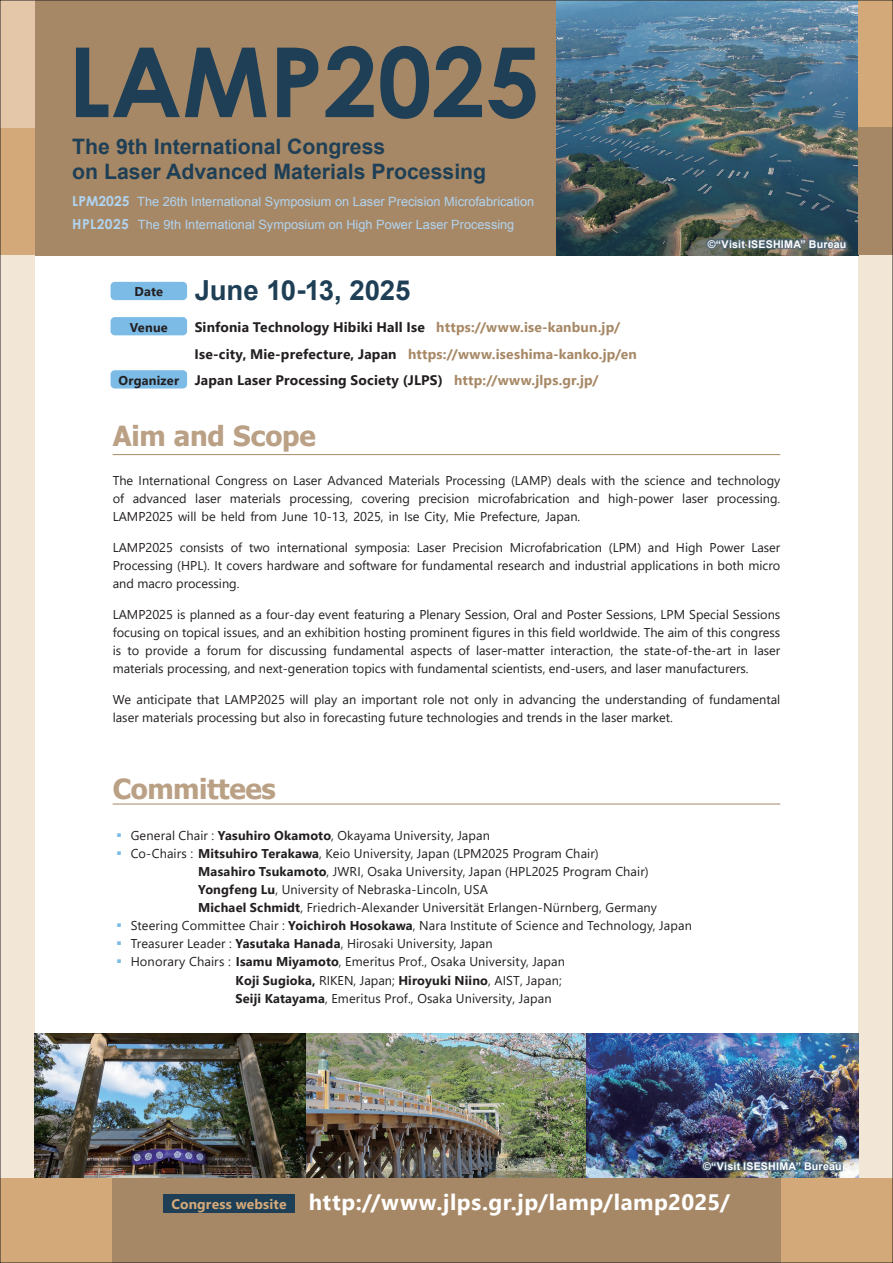
<style>
.page{position:relative;width:893px;height:1263px;background:#fff}
.page>*{position:absolute;margin:0;border:0;box-sizing:border-box;transform-origin:0 0}
.t1{font:700 96.75px "Century Gothic";color:#1e3f55}
.t2{font:700 27.6px "Tahoma";letter-spacing:-.015em;color:#baa084}
.t3{font:700 27.6px "Arial";letter-spacing:-.01em;color:#1e3f55}
.t4{font:700 22.35px "Segoe UI";letter-spacing:.025em;color:#fff}
.t5{font:700 21.3px/25.5px "Arial";color:#1e3f55}
.t6{font:700 13.8px "Segoe UI";letter-spacing:.01em;color:#231f20}
.t7{font:700 13.8px "Segoe UI";letter-spacing:.015em;color:#a78866}
.t8{font:700 13.8px "Segoe UI";letter-spacing:.015em;color:#d4a97a}
.t9{font:700 13.8px "Century Gothic";letter-spacing:.015em;color:#b0d3ef}
.t10{font:12.75px/18px "Segoe UI";color:#231f20}
.t11{font:12.75px "Arial";color:#b0d3ef}
.t12{font:700 12.75px "Segoe UI";letter-spacing:.015em;color:#231f20}
.t13{font:700 10.65px "Arial";letter-spacing:.02em;color:#fff}
.s1{font-family:"Koz Min Pr 6 N"}
.s2{font-family:"Hiragino Sans Pr 6 N W3";color:#7cbbe6}
.s3{font-weight:700}
</style>
<div class="page">
<div style="left:34px;top:0;width:859px;height:255px;background:#a78866"></div>
<div style="left:0;top:255px;width:34px;height:927px;background:#f2e6d6"></div>
<div style="left:859px;top:255px;width:34px;height:927px;background:#f2e6d6"></div>
<div style="left:0;top:128px;width:34px;height:127px;background:#d4a97a"></div>
<div style="left:0;top:1179px;width:112px;height:84px;background:#d4a97a"></div>
<div style="left:781px;top:1179px;width:112px;height:84px;background:#d4a97a"></div>
<div style="left:112px;top:1179px;width:669px;height:84px;background:#a78866"></div>
<img style="left:557px;top:2px;width:302px;height:253px">
<div style="left:859px;top:0;width:34px;height:128px;background:#d4a97a"></div>
<div style="left:0;top:0;width:34px;height:128px;background:#e4c7a8"></div>
<hr style="left:113px;top:454px;width:667px;height:1px;background:#a78866">
<hr style="left:113px;top:804px;width:667px;height:1px;background:#a78866">
<div style="left:111px;top:317px;width:76px;height:18px;background:#7cbbe6;border-radius:4px"></div>
<div style="left:111px;top:370px;width:76px;height:18px;background:#7cbbe6;border-radius:4px"></div>
<div style="left:111px;top:282px;width:76px;height:18px;background:#7cbbe6;border-radius:4px"></div>
<div style="left:705px;top:238px;width:143px;height:12px;background:#46637c;opacity:.75"></div>
<img style="left:34px;top:1033px;width:825px;height:145px">
<div style="left:163px;top:1194px;width:132px;height:19px;background:#1e3f55"></div>
<div style="left:701px;top:1160px;width:142px;height:12px;background:#46637c;opacity:.75"></div>
<h1 class="t1" style="left:68px;top:21px;width:474px">LAMP2025</h1>
<h3 class="t5" style="left:72px;top:134px;width:415px">The 9th International Congress<br>on Laser Advanced Materials Processing</h3>
<p class="t11" style="left:137px;top:193px;width:399px">The 26th International Symposium on Laser Precision Microfabrication</p>
<p class="t9" style="left:72px;top:192px;width:59px">LPM2025</p>
<p class="t9" style="left:72px;top:215px;width:58px">HPL2025</p>
<p class="t11" style="left:138px;top:216px;width:378px">The 9th International Symposium on High Power Laser Processing</p>
<p class="t12" style="left:135px;top:280px;width:30px">Date</p>
<p class="t12" style="left:130px;top:315px;width:40px">Venue</p>
<p class="t12" style="left:119px;top:368px;width:62px">Organizer</p>
<h2 class="t3" style="left:195px;top:272px;width:217px">June 10-13, 2025</h2>
<p class="t6" style="left:195px;top:314px;width:232px">Sinfonia Technology Hibiki Hall Ise</p>
<p class="t7" style="left:436px;top:314px;width:185px">https://www.ise-kanbun j p. /</p>
<p class="t6" style="left:195px;top:341px;width:204px">Ise-city, Mie-prefecture, Japan</p>
<p class="t7" style="left:408px;top:341px;width:230px">https://www.iseshima-kanko j p. /en</p>
<p class="t6" style="left:195px;top:367px;width:250px">Japan Laser Processing Society (JLPS)</p>
<p class="t7" style="left:454px;top:367px;width:146px">http://www.jlps.gr j p. /</p>
<p class="t13" style="left:708px;top:237px;width:140px">©“Visit ISESHIMA” Bureau</p>
<h2 class="t2" style="left:113px;top:416px;width:205px">Aim and Scope</h2>
<p class="t10" style="left:113px;top:470px;width:669px;text-align:right">The International Congress on Laser Advanced Materials Processing (LAMP) deals with the science and technology processing.</p>
<p class="t10" style="left:113px;top:488px;width:469px">of<br>LAMP2025 will be held from June 10-13, 2025, in Ise City, Mie Prefecture, Japan.</p>
<p class="t10" style="left:478px;top:488px;width:93px">microfabrication</p>
<p class="t10" style="left:133px;top:488px;width:55px">advanced</p>
<p class="t10" style="left:195px;top:488px;width:28px">laser</p>
<p class="t10" style="left:230px;top:488px;width:52px">materials</p>
<p class="t10" style="left:578px;top:488px;width:23px">and</p>
<p class="t10" style="left:608px;top:488px;width:67px">high-power</p>
<p class="t10" style="left:682px;top:488px;width:28px">laser</p>
<p class="t10" style="left:290px;top:488px;width:65px">processing,</p>
<p class="t10" style="left:362px;top:488px;width:50px">covering</p>
<p class="t10" style="left:419px;top:488px;width:52px">precision</p>
<p class="t10" style="left:231px;top:537px;width:13px">of</p>
<p class="t10" style="left:510px;top:537px;width:94px">Microfabrication</p>
<p class="t10" style="left:277px;top:537px;width:73px">international</p>
<p class="t10" style="left:648px;top:537px;width:23px">and</p>
<p class="t10" style="left:676px;top:537px;width:28px">High</p>
<p class="t10" style="left:180px;top:537px;width:46px">consists</p>
<p class="t10" style="left:355px;top:537px;width:57px">symposia:</p>
<p class="t10" style="left:453px;top:537px;width:52px">Precision</p>
<p class="t10" style="left:113px;top:537px;width:669px">LAMP2025<br>Processing (HPL .) It covers hardware and software for fundamental research and industrial applications in both micro and macro processing<span class="s1">.</span></p>
<p class="t10" style="left:113px;top:604px;width:669px;text-align:right">LAMP2025 is planned as a four-day event featuring a Plenary Session, Oral and Poster Sessions, LPM Special Sessions focusing on topical issues, and an exhibition hosting prominent figures in this field worldwide. The aim of this congress laser</p>
<p class="t10" style="left:417px;top:537px;width:31px">Laser</p>
<p class="t10" style="left:609px;top:537px;width:34px">(LPM)</p>
<p class="t10" style="left:710px;top:537px;width:36px">Power</p>
<p class="t10" style="left:751px;top:537px;width:31px">Laser</p>
<p class="t10" style="left:249px;top:537px;width:23px">two</p>
<p class="t10" style="left:207px;top:640px;width:36px">forum</p>
<p class="t10" style="left:247px;top:640px;width:17px">for</p>
<p class="t10" style="left:333px;top:640px;width:73px">fundamental</p>
<p class="t10" style="left:458px;top:640px;width:13px">of</p>
<p class="t10" style="left:644px;top:640px;width:89px">state-of-the-art</p>
<p class="t10" style="left:145px;top:640px;width:44px">provide</p>
<p class="t10" style="left:269px;top:640px;width:59px">discussing</p>
<p class="t10" style="left:476px;top:640px;width:70px">laser-matter</p>
<p class="t10" style="left:620px;top:640px;width:20px">the</p>
<p class="t10" style="left:113px;top:640px;width:638px">is<br>materials processing, and next-generation topics with fundamental scientists, end-users, and laser manufacturers.</p>
<p class="t10" style="left:113px;top:689px;width:669px">We anticipate that LAMP2025 will play an important role not only in advancing the understanding of fundamental laser materials processing but also in forecasting future technologies and trends in the laser market.</p>
<p class="t10" style="left:551px;top:640px;width:65px">interaction,</p>
<p class="t10" style="left:738px;top:640px;width:12px">in</p>
<p class="t10" style="left:127px;top:640px;width:13px">to</p>
<p class="t10" style="left:411px;top:640px;width:43px">aspects</p>
<p class="t10" style="left:194px;top:640px;width:8px">a</p>
<h2 class="t2" style="left:113px;top:769px;width:164px">Committees</h2>
<p class="t10" style="left:113px;top:825px;width:379px"><span class="s2">▪</span> General Chair : <span class="s3">Yasuhiro Okamoto</span>, Okayama University, Japan</p>
<p class="t10" style="left:198px;top:843px;width:460px;text-indent:-86px"><span class="s2">▪</span> Co-Chairs : <span class="s3">Mitsuhiro Terakawa</span>, Keio University, Japan (LPM2025 Program Chair( <span class="s3">Masahiro Tsukamoto</span>, JWRI, Osaka University, Japan (HPL2025 Program Chair( <span class="s3">Yongfeng Lu</span>, University of Nebraska-Lincoln, USA<br><span class="s3">Michael Schmidt</span>, Friedrich-Alexander Universität Erlangen-Nürnberg, Germany</p>
<p class="t10" style="left:113px;top:915px;width:581px"><span class="s2">▪</span> Steering Committee Chair : <span class="s3">Yoichiroh Hosokawa</span>, Nara Institute of Science and Technology, Japan</p>
<p class="t10" style="left:113px;top:934px;width:382px"><span class="s2">▪</span> Treasurer Leader : <span class="s3">Yasutaka Hanada</span>, Hirosaki University, Japan</p>
<p class="t10" style="left:236px;top:951px;width:331px;text-indent:-123px"><span class="s2">▪</span> Honorary Chairs : <span class="s3">Isamu Miyamoto</span>, Emeritus Prof., Osaka University, Japan<br><span class="s3">Koji Sugioka,</span> RIKEN, Japan; <span class="s3">Hiroyuki Niino</span>, AIST, Japan;<br><span class="s3">Seiji Katayama</span>, Emeritus Prof., Osaka University, Japan</p>
<p class="t13" style="left:703px;top:1160px;width:140px">©“Visit ISESHIMA” Bureau</p>
<p class="t8" style="left:171px;top:1190px;width:117px">Congress website</p>
<h3 class="t4" style="left:309px;top:1181px;width:423px">http://www.jlps.gr.jp/lamp/lamp2025/</h3>
</div>
